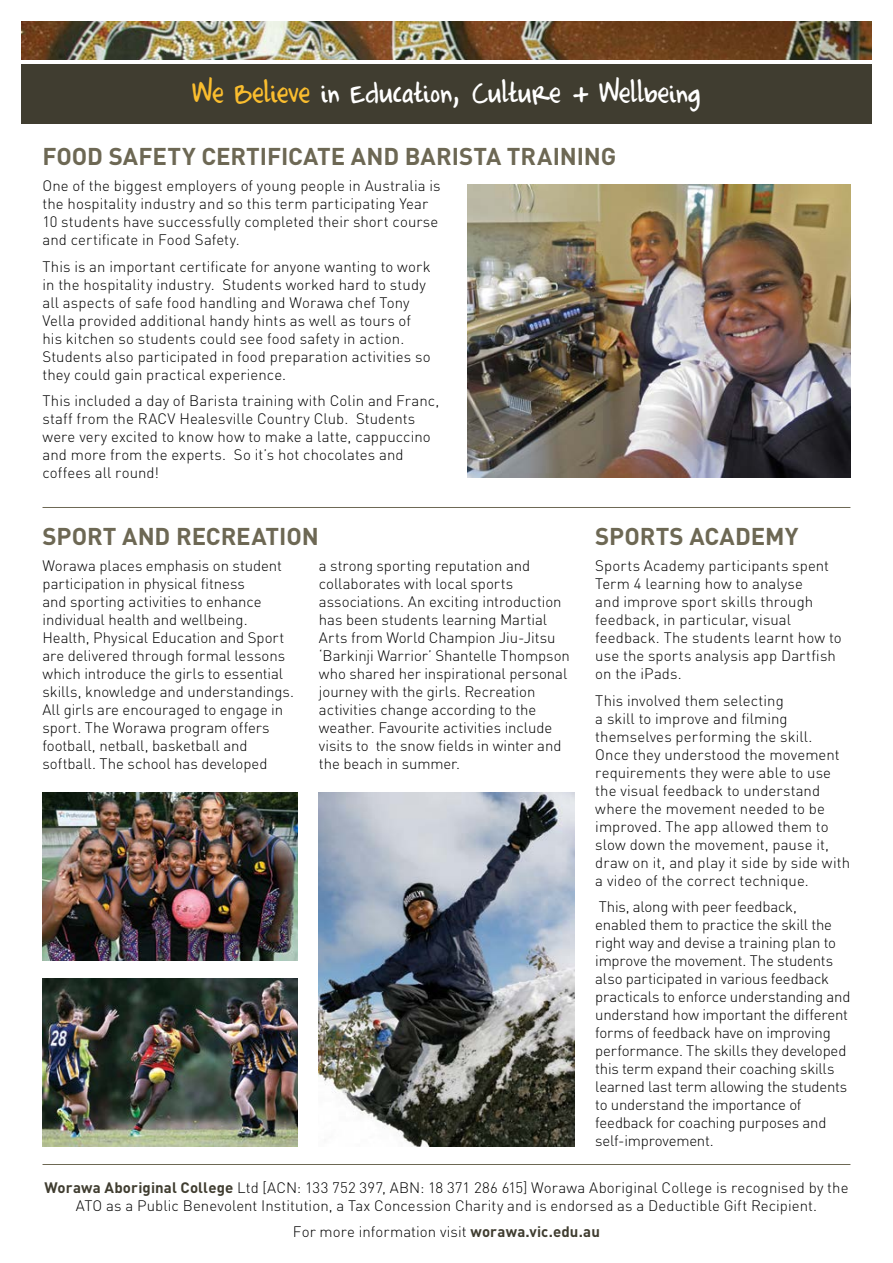
<style>
.page{position:relative;width:893px;height:1263px;background:#fff}
.page>*{position:absolute;margin:0;border:0;box-sizing:border-box;transform-origin:0 0}
.Headings{font:34.5px "Completein Him";color:#fff}
.Headings-2{font:700 24px "DIN";color:#6d6854}
.Body{font:300 15px/18px "DIN";color:#000}
.s1{color:#fabd2e}
.s2{font-weight:700;color:#403d30}
</style>
<div class="page">
<img style="left:21px;top:21px;width:851px;height:39px">
<div style="left:21px;top:64px;width:851px;height:59px;background:#403d30"></div>
<hr style="left:43px;top:1164px;width:807px;height:1px;background:#6d6854">
<hr style="left:43px;top:507px;width:807px;height:1px;background:#6d6854">
<img style="left:468px;top:185px;width:382px;height:292px">
<img style="left:319px;top:792px;width:255px;height:354px">
<img style="left:43px;top:792px;width:255px;height:168px">
<img style="left:43px;top:978px;width:255px;height:168px">
<p class="Headings" style="left:192px;top:77px;width:509px"><span class="s1">We Believe</span> in Education, Culture + Wellbeing</p>
<p class="Headings-2" style="left:43px;top:140px;width:575px">FOOD SAFETY CERTIFICATE AND BARISTA TRAINING</p>
<p class="Body" style="left:43px;top:176px;width:400px">One of the biggest employers of young people in Australia is the hospitality industry and so this term participating Year 10 students have successfully completed their short course and certificate in Food Safety.</p>
<p class="Body" style="left:43px;top:257px;width:390px">This is an important certificate for anyone wanting to work in the hospitality industry. Students worked hard to study all aspects of safe food handling and Worawa chef Tony Vella provided additional handy hints as well as tours of his kitchen so students could see food safety in action.<br>Students also participated in food preparation activities so they could gain practical experience.</p>
<p class="Body" style="left:43px;top:391px;width:398px">This included a day of Barista training with Colin and Franc, staff from the RACV Healesville Country Club. Students were very excited to know how to make a latte, cappuccino and more from the experts. So it’s hot chocolates and coffees all round!</p>
<p class="Headings-2" style="left:43px;top:520px;width:278px">SPORT AND RECREATION</p>
<p class="Body" style="left:43px;top:557px;width:253px">Worawa places emphasis on student participation in physical fitness<br>and sporting activities to enhance individual health and wellbeing.<br>Health, Physical Education and Sport are delivered through formal lessons which introduce the girls to essential skills, knowledge and understandings.<br>All girls are encouraged to engage in sport. The Worawa program offers football, netball, basketball and softball. The school has developed</p>
<p class="Body" style="left:319px;top:557px;width:252px">a strong sporting reputation and collaborates with local sports associations. An exciting introduction has been students learning Martial Arts from World Champion Jiu-Jitsu ‘Barkinji Warrior’ Shantelle Thompson who shared her inspirational personal journey with the girls. Recreation activities change according to the weather. Favourite activities include visits to the snow fields in winter and the beach in summer.</p>
<p class="Headings-2" style="left:595px;top:520px;width:205px">SPORTS ACADEMY</p>
<p class="Body" style="left:595px;top:557px;width:248px">Sports Academy participants spent<br>Term 4 learning how to analyse<br>and improve sport skills through feedback, in particular, visual feedback. The students learnt how to use the sports analysis app Dartfish on the iPads.</p>
<p class="Body" style="left:595px;top:691px;width:256px">This involved them selecting<br>a skill to improve and filming themselves performing the skill.<br>Once they understood the movement requirements they were able to use the visual feedback to understand where the movement needed to be improved. The app allowed them to slow down the movement, pause it, draw on it, and play it side by side with a video of the correct technique.</p>
<p class="Body" style="left:595px;top:898px;width:257px">This, along with peer feedback,<br>enabled them to practice the skill the right way and devise a training plan to improve the movement. The students also participated in various feedback practicals to enforce understanding and understand how important the different forms of feedback have on improving performance. The skills they developed this term expand their coaching skills learned last term allowing the students to understand the importance of feedback for coaching purposes and self-improvement.</p>
<p class="Body" style="left:44px;top:1178px;width:806px;text-align:center"><span class="s2">Worawa Aboriginal College</span> Ltd [ACN: 133 752 397, ABN: 18 371 286 615] Worawa Aboriginal College is recognised by the<br>ATO as a Public Benevolent Institution, a Tax Concession Charity and is endorsed as a Deductible Gift Recipient.</p>
<p class="Body" style="left:293px;top:1223px;width:309px">For more information visit <span class="s2">worawa.vic.edu.au</span></p>
</div>
